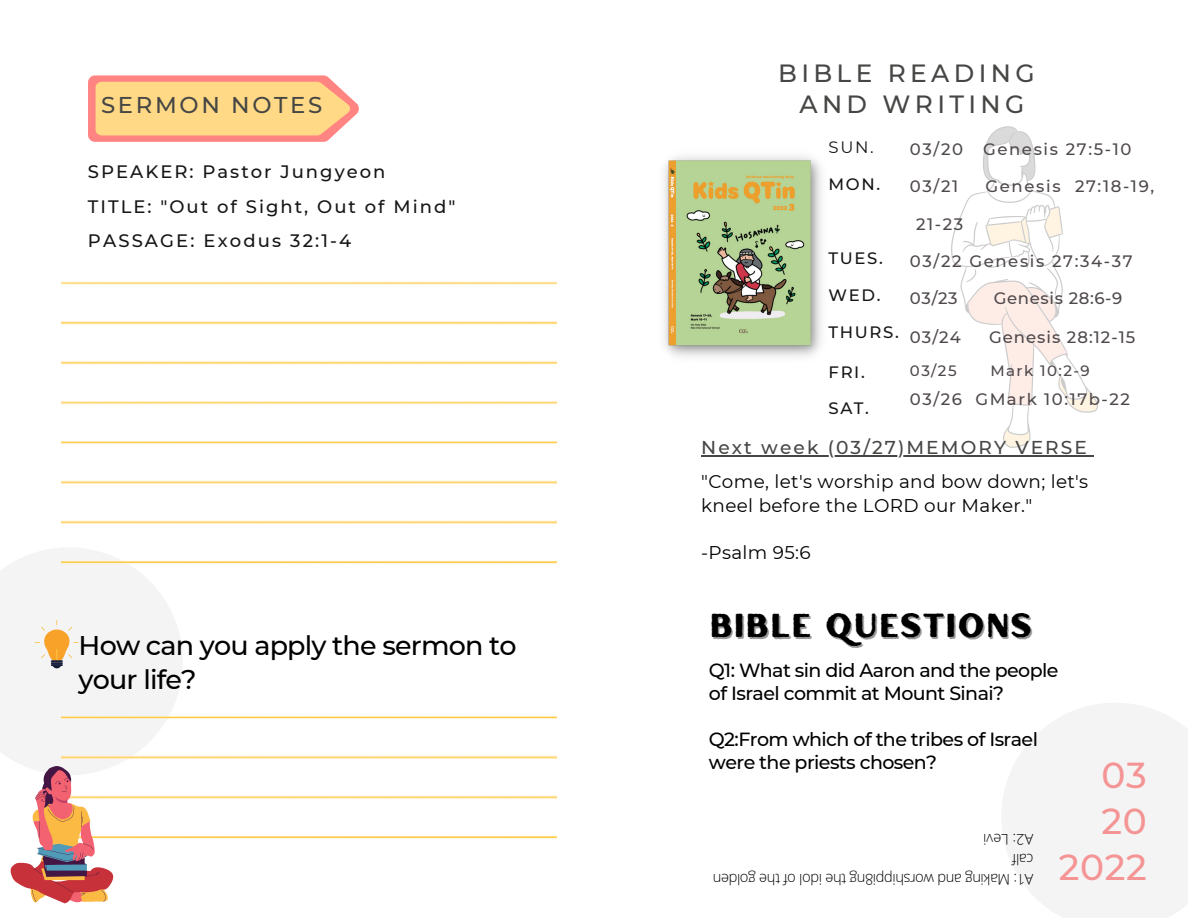
<style>
.page{position:relative;width:1188px;height:918px;background:#fff}
.page>*{position:absolute;margin:0;border:0;box-sizing:border-box;transform-origin:0 0}
.t1{font:500 36px "Montserrat";letter-spacing:.02em;color:#f49494}
.t2{font:33.15px "Hertical Sans Rough";letter-spacing:.045em;color:#000}
.t3{font:500 27px/33.8px "Montserrat";letter-spacing:-.03em;color:#000}
.t4{font:500 24.9px "Montserrat";letter-spacing:.175em;color:#464645}
.t5{font:500 22.8px "Montserrat";letter-spacing:.115em;color:#464645}
.t6{font:500 19.05px/23px "Montserrat";letter-spacing:-.03em;color:#000}
.t7{font:500 18.6px "Montserrat";letter-spacing:.115em;color:#464645}
.t8{font:18.45px/23.7px "Montserrat";letter-spacing:.02em;color:#000}
.t9{font:500 18px "Montserrat";letter-spacing:.11em;color:#171615}
.t10{font:500 16.5px "Montserrat";letter-spacing:.1em;color:#4f494b}
.t11{font:500 16.5px "Montserrat";letter-spacing:.1em;color:#171615}
.t12{font:500 16.5px "Montserrat";letter-spacing:.06em;color:#4f494b}
.t13{font:500 16.5px "Montserrat";letter-spacing:.04em;color:#4f494b}
.t14{font:16.5px "Montserrat";color:#171615}
.t15{font:500 15px "Montserrat";letter-spacing:.095em;color:#4f494b}
.t16{font:300 14.7px/20.1px "Open Sans";color:#000}
</style>
<div class="page">
<svg style="left:1002px;top:703px;width:186px;height:215px"></svg>
<img style="left:61px;top:281px;width:495px;height:283px">
<img style="left:183px;top:716px;width:373px;height:123px">
<svg style="left:951px;top:126px;width:147px;height:322px"></svg>
<svg style="left:0;top:547px;width:183px;height:356px"></svg>
<svg style="left:88px;top:75px;width:271px;height:67px;background:#ffc88c"></svg>
<img style="left:664px;top:156px;width:157px;height:201px">
<hr style="left:701px;top:455px;width:388px;height:1px;background:#464645">
<p class="t5" style="left:101px;top:91px;width:223px">SERMON NOTES</p>
<p class="t9" style="left:88px;top:160px;width:299px">SPEAKER: Pastor Jungyeon</p>
<p class="t9" style="left:88px;top:195px;width:369px">TITLE: "Out of Sight, Out of Mind"</p>
<p class="t9" style="left:88px;top:230px;width:265px">PASSAGE: Exodus 32:1-4</p>
<p class="t3" style="left:79px;top:628px;width:439px">How can you apply the sermon to your life?</p>
<p class="t4" style="left:778px;top:58px;width:258px">BIBLE READING</p>
<p class="t4" style="left:800px;top:89px;width:226px">AND WRITING</p>
<p class="t14" style="left:829px;top:137px;width:47px">SUN.</p>
<p class="t11" style="left:829px;top:174px;width:53px">MON.</p>
<p class="t11" style="left:829px;top:248px;width:56px">TUES.</p>
<p class="t11" style="left:829px;top:285px;width:53px">WED.</p>
<p class="t11" style="left:829px;top:322px;width:72px">THURS.</p>
<p class="t11" style="left:829px;top:362px;width:38px">FRI.</p>
<p class="t11" style="left:829px;top:398px;width:42px">SAT.</p>
<p class="t10" style="left:910px;top:139px;width:223px">03/20 Genesis 27:5-10</p>
<p class="t10" style="left:910px;top:176px;width:50px">03/21</p>
<p class="t10" style="left:986px;top:176px;width:170px">Genesis 27:18-19,</p>
<p class="t10" style="left:916px;top:214px;width:49px">21-23</p>
<p class="t10" style="left:910px;top:251px;width:224px">03/22 Genesis 27:34-37</p>
<p class="t10" style="left:910px;top:288px;width:49px">03/23</p>
<p class="t13" style="left:994px;top:288px;width:130px">Genesis 28:6-9</p>
<p class="t10" style="left:910px;top:327px;width:52px">03/24</p>
<p class="t12" style="left:989px;top:327px;width:148px">Genesis 28:12-15</p>
<p class="t15" style="left:910px;top:361px;width:48px">03/25</p>
<p class="t15" style="left:991px;top:361px;width:101px">Mark 10:2-9</p>
<p class="t10" style="left:910px;top:389px;width:221px">03/26 GMark 10:17b-22</p>
<p class="t7" style="left:701px;top:436px;width:387px">Next week (03/27)MEMORY VERSE</p>
<p class="t8" style="left:701px;top:470px;width:389px">"Come, let's worship and bow down; let's kneel before the LORD our Maker."</p>
<p class="t8" style="left:701px;top:541px;width:111px">-Psalm 95:6</p>
<p class="t2" style="left:710px;top:603px;width:323px">BIBLE QUESTIONS</p>
<p class="t6" style="left:709px;top:658px;width:351px">Q1: What sin did Aaron and the people of Israel commit at Mount Sinai?</p>
<p class="t6" style="left:709px;top:727px;width:331px">Q2:From which of the tribes of Israel were the priests chosen?</p>
<p class="t1" style="left:1102px;top:753px;width:47px">03</p>
<p class="t1" style="left:1102px;top:799px;width:47px">20</p>
<p class="t1" style="left:1059px;top:845px;width:89px">2022</p>
<p class="t16" style="left:1033px;top:850px;width:52px;rotate:-180deg">i veL: 2A</p>
<p class="t16" style="left:1033px;top:890px;width:322px;rotate:-180deg">M: 1A gn i ka dna w gn8 i pp i hs r o eh t eh t f ol od i ned l og f lac</p>
</div>
